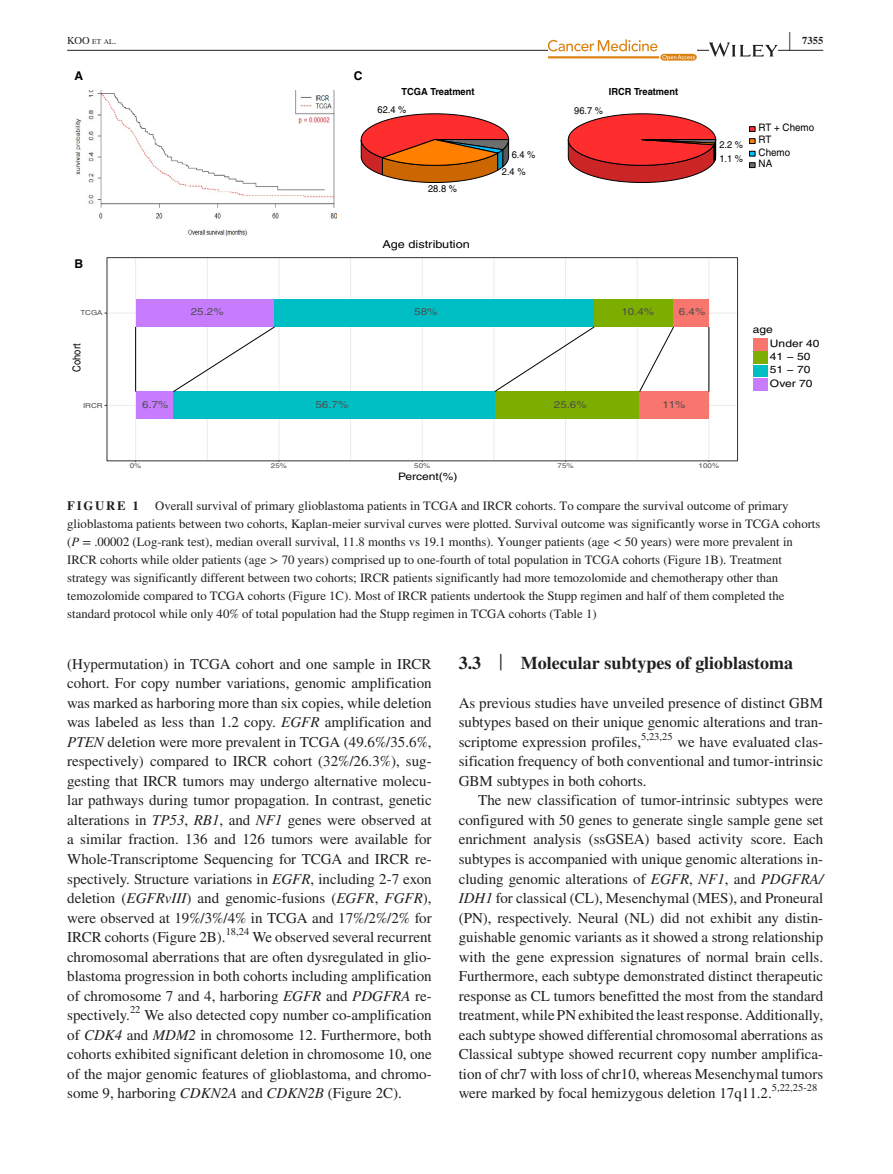
<style>
.page{position:relative;width:893px;height:1174px;background:#fff}
.page>*{position:absolute;margin:0;border:0;box-sizing:border-box;transform-origin:0 0}
.t1{font:700 25.95px "STIX";color:#231f20;scale:.36 1}
.t2{font:700 18px "STIX";color:#231f20}
.t3{font:15px/19.5px "STIX";color:#231f20;text-align:justify}
.t4{font:12.75px/18px "STIX";color:#231f20}
.t5{font:700 12.75px "STIX";letter-spacing:.14em;color:#231f20}
.t6{font:700 12.15px "Helvetica";color:#000}
.t7{font:10.8px "Helvetica";color:#000;scale:1.17 1}
.t8{font:10.8px "Helvetica";color:#000;scale:.86 1}
.t9{font:10.5px "STIX";color:#231f20}
.t10{font:10.5px "STIX";color:#231f20}
.t11{font:700 10.5px "STIX";color:#231f20}
.t12{font:10.35px/13.4px "Helvetica";color:#000;scale:1.17 1}
.t13{font:10.35px/12.3px "Helvetica";color:#000;scale:.95 1}
.t14{font:9.9px "Helvetica";color:#4d4d4d;scale:1.17 1}
.t15{font:9.75px "Helvetica";color:#000;scale:.95 1}
.t16{font:700 9.75px "Helvetica";color:#000;scale:.95 1}
.t17{font:6.9px "Helvetica";color:#4d4d4d;scale:1.17 1}
.s1{font-size:7.35px}
.s2{font-style:italic}
.s3{font-weight:400;font-size:23.7px}
</style>
<div class="page">
<hr style="left:67px;top:50px;width:756px;height:1px;background:#231f20">
<svg style="left:548px;top:39px;width:149px;height:22px"></svg>
<svg style="left:709px;top:42px;width:69px;height:15px"></svg>
<hr style="left:207px;top:258px;width:1px;height:203px;background:#ebebeb">
<hr style="left:350px;top:258px;width:1px;height:203px;background:#ebebeb">
<hr style="left:494px;top:258px;width:1px;height:203px;background:#ebebeb">
<hr style="left:637px;top:258px;width:1px;height:203px;background:#ebebeb">
<hr style="left:107px;top:405px;width:630px;height:1px;background:#ebebeb">
<hr style="left:107px;top:313px;width:630px;height:1px;background:#ebebeb">
<hr style="left:135px;top:258px;width:1px;height:203px;background:#ebebeb">
<hr style="left:279px;top:258px;width:1px;height:203px;background:#ebebeb">
<hr style="left:422px;top:258px;width:1px;height:203px;background:#ebebeb">
<hr style="left:565px;top:258px;width:1px;height:203px;background:#ebebeb">
<hr style="left:709px;top:258px;width:1px;height:203px;background:#ebebeb">
<div style="left:136px;top:391px;width:37px;height:28px;background:#c77cff"></div>
<div style="left:173px;top:391px;width:322px;height:28px;background:#00bfc4"></div>
<div style="left:495px;top:391px;width:145px;height:28px;background:#7cae00"></div>
<div style="left:640px;top:391px;width:69px;height:28px;background:#f8766d"></div>
<div style="left:136px;top:299px;width:139px;height:28px;background:#c77cff"></div>
<div style="left:275px;top:299px;width:319px;height:28px;background:#00bfc4"></div>
<div style="left:594px;top:299px;width:80px;height:28px;background:#7cae00"></div>
<div style="left:674px;top:299px;width:35px;height:28px;background:#f8766d"></div>
<div style="left:107px;top:257px;width:631px;height:204px;border:1px solid #333"></div>
<div style="left:753px;top:338px;width:15px;height:13px;background:#f8766d"></div>
<div style="left:753px;top:351px;width:15px;height:13px;background:#7cae00"></div>
<svg style="left:767px;top:365px;width:1px;height:12px"></svg>
<div style="left:753px;top:365px;width:14px;height:12px;background:#00bfc4"></div>
<svg style="left:753px;top:378px;width:15px;height:13px"></svg>
<div style="left:753px;top:378px;width:14px;height:12px;background:#c77cff"></div>
<svg style="left:135px;top:326px;width:574px;height:66px"></svg>
<svg style="left:361px;top:113px;width:148px;height:70px"></svg>
<svg style="left:568px;top:113px;width:148px;height:70px"></svg>
<svg style="left:749px;top:126px;width:6px;height:6px"></svg>
<svg style="left:749px;top:138px;width:6px;height:6px"></svg>
<svg style="left:749px;top:151px;width:6px;height:5px"></svg>
<svg style="left:749px;top:162px;width:6px;height:6px"></svg>
<img style="left:76px;top:90px;width:260px;height:145px">
<h1 class="t1" style="left:789px;top:26px;width:7px">|</h1>
<p class="t10" style="left:67px;top:33px;width:51px">KOO <span class="s1">et al</span>.</p>
<p class="t11" style="left:802px;top:34px;width:22px">7355</p>
<p class="t6" style="left:74px;top:69px;width:10px">A</p>
<p class="t6" style="left:354px;top:69px;width:10px">C</p>
<p class="t16" style="left:402px;top:86px;width:78px">TCGA Treatment</p>
<p class="t15" style="left:378px;top:104px;width:32px">62.4 %</p>
<p class="t15" style="left:428px;top:183px;width:32px">28.8 %</p>
<p class="t15" style="left:512px;top:149px;width:26px">6.4 %</p>
<p class="t15" style="left:502px;top:166px;width:26px">2.4 %</p>
<p class="t16" style="left:609px;top:86px;width:75px">IRCR Treatment</p>
<p class="t15" style="left:574px;top:105px;width:32px">96.7 %</p>
<p class="t15" style="left:719px;top:139px;width:26px">2.2 %</p>
<p class="t15" style="left:719px;top:153px;width:26px">1.1 %</p>
<p class="t13" style="left:759px;top:121px;width:60px">RT + Chemo<br>RT<br>Chemo</p>
<p class="t13" style="left:759px;top:158px;width:16px">NA</p>
<p class="t6" style="left:74px;top:257px;width:10px">B</p>
<p class="t17" style="left:80px;top:309px;width:21px">TCGA</p>
<p class="t8" style="left:70px;top:372px;width:34px;rotate:-90deg">Cohort</p>
<p class="t17" style="left:83px;top:402px;width:18px">IRCR</p>
<p class="t7" style="left:382px;top:238px;width:76px">Age distribution</p>
<p class="t14" style="left:191px;top:306px;width:30px">25.2%</p>
<p class="t14" style="left:414px;top:306px;width:21px">58%</p>
<p class="t14" style="left:621px;top:306px;width:30px">10.4%</p>
<p class="t14" style="left:679px;top:306px;width:24px">6.4%</p>
<p class="t14" style="left:142px;top:399px;width:24px">6.7%</p>
<p class="t14" style="left:316px;top:399px;width:30px">56.7%</p>
<p class="t14" style="left:554px;top:399px;width:30px">25.6%</p>
<p class="t14" style="left:662px;top:399px;width:21px">11%</p>
<p class="t12" style="left:770px;top:323px;width:44px;text-indent:-17px">age<br>Under 40<br>41 − 50<br>51 − 70<br>Over 70</p>
<p class="t17" style="left:130px;top:462px;width:11px">0%</p>
<p class="t17" style="left:271px;top:462px;width:15px">25%</p>
<p class="t17" style="left:414px;top:462px;width:15px">50%</p>
<p class="t17" style="left:558px;top:462px;width:15px">75%</p>
<p class="t17" style="left:699px;top:462px;width:19px">100%</p>
<p class="t12" style="left:398px;top:470px;width:52px">Percent(%)</p>
<p class="t5" style="left:67px;top:497px;width:73px">FIGURE 1</p>
<p class="t4" style="left:67px;top:497px;width:755px;text-indent:88px">Overall survival of primary glioblastoma patients in TCGA and IRCR cohorts. To compare the survival outcome of primary glioblastoma patients between two cohorts, Kaplan-meier survival curves were plotted. Survival outcome was significantly worse in TCGA cohorts (<span class="s2">P</span> = .00002 (Log-rank test), median overall survival, 11.8 months vs 19.1 months). Younger patients (age &lt; 50 years) were more prevalent in IRCR cohorts while older patients (age &gt; 70 years) comprised up to one-fourth of total population in TCGA cohorts (Figure 1B). Treatment strategy was significantly different between two cohorts; IRCR patients significantly had more temozolomide and chemotherapy other than temozolomide compared to TCGA cohorts (Figure 1C). Most of IRCR patients undertook the Stupp regimen and half of them completed the standard protocol while only 40% of total population had the Stupp regimen in TCGA cohorts (Table 1)</p>
<p class="t3" style="left:67px;top:655px;width:366px">(Hypermutation) in TCGA cohort and one sample in IRCR cohort. For copy number variations, genomic amplification was marked as harboring more than six copies, while deletion was labeled as less than 1.2 copy. <span class="s2">EGFR</span> amplification and <span class="s2">PTEN</span> deletion were more prevalent in TCGA (49.6%/35.6%, respectively) compared to IRCR cohort (32%/26.3%), sug&shy;gesting that IRCR tumors may undergo alternative molecu&shy;lar pathways during tumor propagation. In contrast, genetic alterations in <span class="s2">TP53</span>, <span class="s2">RB1</span>, and <span class="s2">NF1</span> genes were observed at a similar fraction. 136 and 126 tumors were available for Whole-Transcriptome Sequencing for TCGA and IRCR re&shy;spectively. Structure variations in <span class="s2">EGFR</span>, including 2-7 exon deletion (<span class="s2">EGFRvIII</span>) and genomic-fusions (<span class="s2">EGFR</span>, <span class="s2">FGFR</span>), were observed at 19%/3%/4% in TCGA and 17%/2%/2% for IRCR cohorts (Figure 2B).</p>
<p class="t9" style="left:226px;top:924px;width:25px">18,24</p>
<p class="t3" style="left:67px;top:928px;width:366px;text-indent:185px">We observed several recurrent chromosomal aberrations that are often dysregulated in glio&shy;blastoma progression in both cohorts including amplification of chromosome 7 and 4, harboring <span class="s2">EGFR</span> and <span class="s2">PDGFRA</span> re&shy;spectively.<sup>22</sup> We also detected copy number co-amplification of <span class="s2">CDK4</span> and <span class="s2">MDM2</span> in chromosome 12. Furthermore, both cohorts exhibited significant deletion in chromosome 10, one of the major genomic features of glioblastoma, and chromo&shy;some 9, harboring <span class="s2">CDKN2A</span> and <span class="s2">CDKN2B</span> (Figure 2C).</p>
<p class="t2" style="left:459px;top:652px;width:336px">3.3 <span class="s3">|</span> Molecular subtypes of glioblastoma</p>
<p class="t3" style="left:459px;top:694px;width:366px">As previous studies have unveiled presence of distinct GBM subtypes based on their unique genomic alterations and tran&shy;scriptome expression profiles,</p>
<p class="t9" style="left:641px;top:729px;width:33px">5,23,25</p>
<p class="t3" style="left:459px;top:733px;width:366px;text-indent:219px">we have evaluated clas&shy;sification frequency of both conventional and tumor-intrinsic GBM subtypes in both cohorts.</p>
<p class="t3" style="left:459px;top:791px;width:366px;text-indent:20px">The new classification of tumor-intrinsic subtypes were configured with 50 genes to generate single sample gene set enrichment analysis (ssGSEA) based activity score. Each subtypes is accompanied with unique genomic alterations in&shy;cluding genomic alterations of <span class="s2">EGFR</span>, <span class="s2">NF1</span>, and <span class="s2">PDGFRA/ IDH1</span> for classical (CL), Mesenchymal (MES), and Proneural (PN), respectively. Neural (NL) did not exhibit any distin&shy;guishable genomic variants as it showed a strong relationship with the gene expression signatures of normal brain cells.<br>Furthermore, each subtype demonstrated distinct therapeutic response as CL tumors benefitted the most from the standard treatment, while PN exhibited the least response. Additionally, each subtype showed differential chromosomal aberrations as Classical subtype showed recurrent copy number amplifica&shy;tion of chr7 with loss of chr10, whereas Mesenchymal tumors were marked by focal hemizygous deletion 17q11.2.<sup>5,22,25-28</sup></p>
</div>
